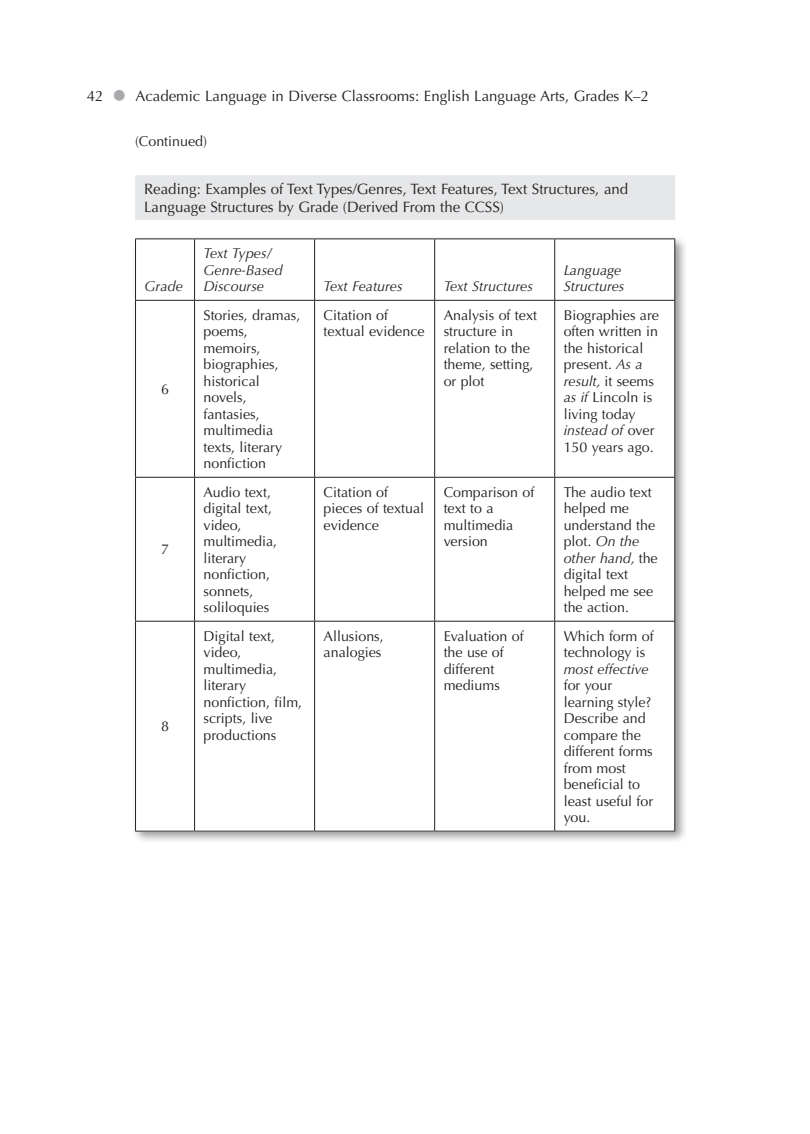
<style>
.page{position:relative;width:810px;height:1134px;background:#fff}
.page>*{position:absolute;margin:0;border:0;box-sizing:border-box;transform-origin:0 0}
.Figure_Number___Capt{font:15px/18px "Optima LT Std";color:#231f20}
.Table_Text{font:14.25px/16.5px "Optima LT Std";color:#231f20}
.Table_Column_Head{font:italic 14.25px/16.5px "Optima LT Std";color:#231f20}
.s1{color:#a8a9ad}
.s2{font-style:italic}
</style>
<div class="page">
<div style="left:132px;top:235px;width:556px;height:609px;background:#231f20;opacity:.45"></div>
<div style="left:135px;top:238px;width:540px;height:594px;background:#fff"></div>
<hr style="left:135px;top:238px;width:60px;height:1px;background:#231f20">
<hr style="left:135px;top:239px;width:1px;height:61px;background:#231f20">
<hr style="left:195px;top:238px;width:120px;height:1px;background:#231f20">
<hr style="left:194px;top:239px;width:1px;height:61px;background:#231f20">
<hr style="left:315px;top:238px;width:120px;height:1px;background:#231f20">
<hr style="left:314px;top:239px;width:1px;height:61px;background:#231f20">
<hr style="left:435px;top:238px;width:120px;height:1px;background:#231f20">
<hr style="left:434px;top:239px;width:1px;height:61px;background:#231f20">
<hr style="left:555px;top:238px;width:120px;height:1px;background:#231f20">
<hr style="left:554px;top:239px;width:1px;height:61px;background:#231f20">
<hr style="left:674px;top:239px;width:1px;height:61px;background:#231f20">
<hr style="left:135px;top:300px;width:60px;height:1px;background:#231f20">
<hr style="left:135px;top:301px;width:1px;height:176px;background:#231f20">
<hr style="left:195px;top:300px;width:120px;height:1px;background:#231f20">
<hr style="left:194px;top:301px;width:1px;height:176px;background:#231f20">
<hr style="left:315px;top:300px;width:120px;height:1px;background:#231f20">
<hr style="left:314px;top:301px;width:1px;height:176px;background:#231f20">
<hr style="left:435px;top:300px;width:120px;height:1px;background:#231f20">
<hr style="left:434px;top:301px;width:1px;height:176px;background:#231f20">
<hr style="left:555px;top:300px;width:120px;height:1px;background:#231f20">
<hr style="left:554px;top:301px;width:1px;height:176px;background:#231f20">
<hr style="left:674px;top:301px;width:1px;height:176px;background:#231f20">
<hr style="left:135px;top:477px;width:60px;height:1px;background:#231f20">
<hr style="left:135px;top:478px;width:1px;height:143px;background:#231f20">
<hr style="left:195px;top:477px;width:120px;height:1px;background:#231f20">
<hr style="left:194px;top:478px;width:1px;height:143px;background:#231f20">
<hr style="left:315px;top:477px;width:120px;height:1px;background:#231f20">
<hr style="left:314px;top:478px;width:1px;height:143px;background:#231f20">
<hr style="left:435px;top:477px;width:120px;height:1px;background:#231f20">
<hr style="left:434px;top:478px;width:1px;height:143px;background:#231f20">
<hr style="left:555px;top:477px;width:120px;height:1px;background:#231f20">
<hr style="left:554px;top:478px;width:1px;height:143px;background:#231f20">
<hr style="left:674px;top:478px;width:1px;height:143px;background:#231f20">
<hr style="left:135px;top:621px;width:60px;height:1px;background:#231f20">
<hr style="left:135px;top:622px;width:1px;height:209px;background:#231f20">
<hr style="left:195px;top:621px;width:120px;height:1px;background:#231f20">
<hr style="left:194px;top:622px;width:1px;height:209px;background:#231f20">
<hr style="left:315px;top:621px;width:120px;height:1px;background:#231f20">
<hr style="left:314px;top:622px;width:1px;height:209px;background:#231f20">
<hr style="left:435px;top:621px;width:120px;height:1px;background:#231f20">
<hr style="left:434px;top:622px;width:1px;height:209px;background:#231f20">
<hr style="left:555px;top:621px;width:120px;height:1px;background:#231f20">
<hr style="left:554px;top:622px;width:1px;height:209px;background:#231f20">
<hr style="left:674px;top:622px;width:1px;height:209px;background:#231f20">
<hr style="left:135px;top:831px;width:60px;height:1px;background:#231f20">
<hr style="left:195px;top:831px;width:120px;height:1px;background:#231f20">
<hr style="left:315px;top:831px;width:120px;height:1px;background:#231f20">
<hr style="left:435px;top:831px;width:120px;height:1px;background:#231f20">
<hr style="left:555px;top:831px;width:120px;height:1px;background:#231f20">
<div style="left:135px;top:175px;width:540px;height:45px;background:#e6e7e9"></div>
<p class="Figure_Number___Capt" style="left:87px;top:87px;width:41px">42 <span class="s1">•</span></p>
<p class="Figure_Number___Capt" style="left:135px;top:87px;width:515px">Academic Language in Diverse Classrooms: English Language Arts, Grades K–2</p>
<p class="Table_Text" style="left:135px;top:133px;width:74px">(Continued)</p>
<p class="Figure_Number___Capt" style="left:144px;top:180px;width:486px">Reading: Examples of Text Types/Genres, Text Features, Text Structures, and<br>Language Structures by Grade (Derived From the CCSS)</p>
<p class="Table_Column_Head" style="left:145px;top:278px;width:40px">Grade</p>
<p class="Table_Text" style="left:161px;top:381px;width:9px">6</p>
<p class="Table_Text" style="left:161px;top:542px;width:9px">7</p>
<p class="Table_Text" style="left:161px;top:719px;width:9px">8</p>
<p class="Table_Column_Head" style="left:204px;top:245px;width:80px">Text Types/<br>Genre-Based<br>Discourse</p>
<p class="Table_Column_Head" style="left:324px;top:278px;width:81px">Text Features</p>
<p class="Table_Column_Head" style="left:444px;top:278px;width:91px">Text Structures</p>
<p class="Table_Column_Head" style="left:564px;top:262px;width:62px">Language<br>Structures</p>
<p class="Table_Text" style="left:204px;top:307px;width:98px">Stories, dramas, poems, memoirs, biographies, historical novels, fantasies, multimedia texts, literary nonfiction</p>
<p class="Table_Text" style="left:324px;top:307px;width:102px">Citation of textual evidence</p>
<p class="Table_Text" style="left:444px;top:307px;width:95px">Analysis of text structure in relation to the theme, setting, or plot</p>
<p class="Table_Text" style="left:564px;top:307px;width:97px">Biographies are often written in the historical present. <span class="s2">As a result,</span> it seems <span class="s2">as if</span> Lincoln is living today <span class="s2">instead of</span> over<br>150 years ago.</p>
<p class="Table_Text" style="left:204px;top:484px;width:75px">Audio text, digital text, video, multimedia, literary nonfiction, sonnets, soliloquies</p>
<p class="Table_Text" style="left:324px;top:484px;width:102px">Citation of pieces of textual evidence</p>
<p class="Table_Text" style="left:444px;top:484px;width:92px">Comparison of text to a multimedia version</p>
<p class="Table_Text" style="left:564px;top:484px;width:96px">The audio text helped me understand the plot. <span class="s2">On the other hand,</span> the digital text helped me see the action.</p>
<p class="Table_Text" style="left:204px;top:628px;width:100px">Digital text, video, multimedia, literary nonfiction, film, scripts, live productions</p>
<p class="Table_Text" style="left:324px;top:628px;width:62px">Allusions, analogies</p>
<p class="Table_Text" style="left:444px;top:628px;width:82px">Evaluation of the use of different mediums</p>
<p class="Table_Text" style="left:564px;top:628px;width:92px">Which form of technology is <span class="s2">most effective </span>for your learning style?<br>Describe and compare the different forms from most beneficial to least useful for you.</p>
</div>
